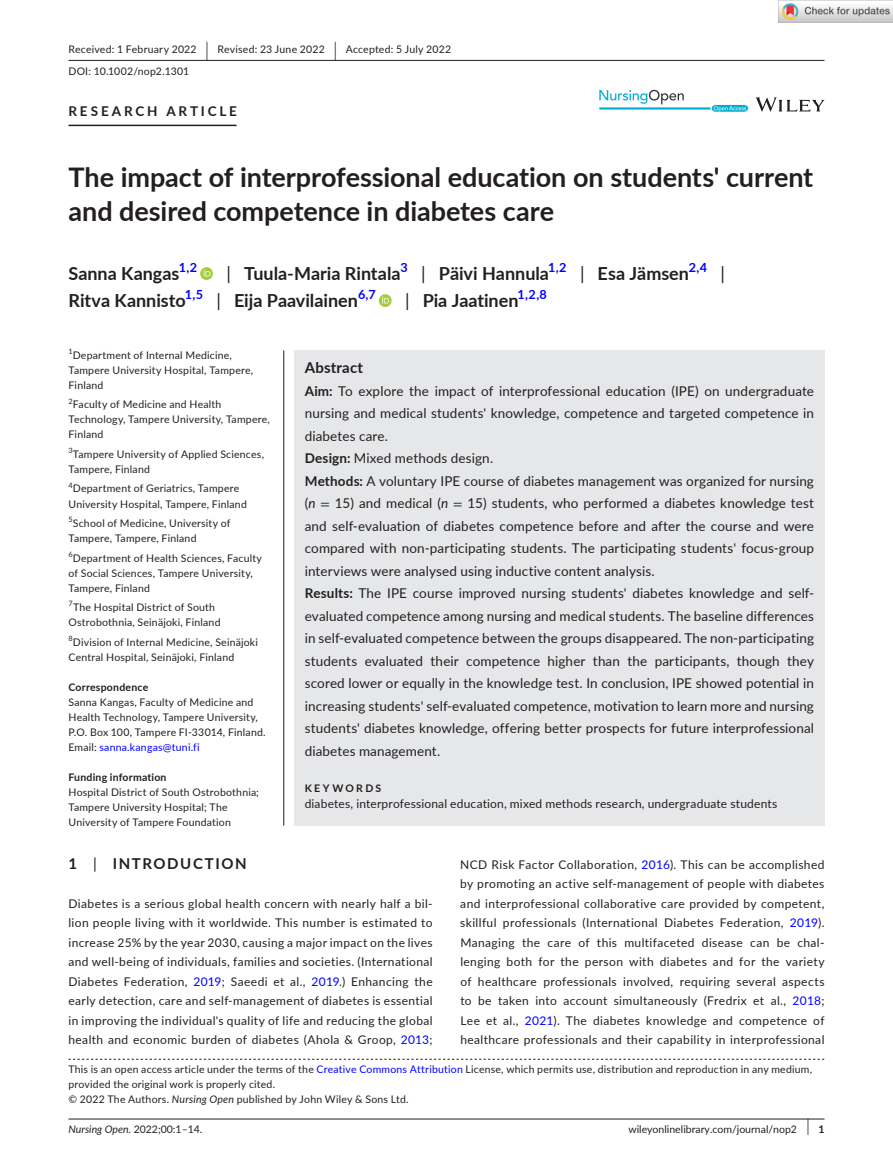
<style>
.page{position:relative;width:893px;height:1174px;background:#fff}
.page>*{position:absolute;margin:0;border:0;box-sizing:border-box;transform-origin:0 0}
.t1{font:700 27px/34.5px "Lato";color:#231f20}
.t2{font:700 18px "Lato";color:#231f20}
.t3{font:18px "Lato";color:#231f20}
.t4{font:700 15px "Lato";letter-spacing:.1em;color:#231f20}
.t5{font:700 15px "Lato";letter-spacing:.015em;color:#231f20}
.t6{font:13.5px/22.5px "Lato";letter-spacing:.01em;color:#231f20}
.t7{font:700 13.5px "Lato";letter-spacing:.21em;color:#231f20}
.t8{font:700 12.6px "Lato";color:#00f}
.t9{font:12px/19.5px "Lato";letter-spacing:.025em;color:#231f20;text-align:justify}
.t10{font:10.5px/15px "Lato";letter-spacing:.02em;color:#231f20}
.t11{font:10.5px "Lato";color:#231f20}
.t12{font:700 10.5px "Lato";letter-spacing:.02em;color:#231f20}
.t13{font:700 10.5px "Lato";letter-spacing:.22em;color:#231f20}
.t14{font:7.35px "Lato";color:#231f20}
.s1{font-size:19.65px}
.s2{font-weight:400}
.s3{color:#00f}
.s4{font-weight:700}
.s5{font-style:italic}
.s6{font-family:"STIX"}
.s7{font-size:17.4px}
</style>
<div class="page">
<hr style="left:68px;top:1118px;width:756px;height:1px;background:#231f20">
<svg style="left:756px;top:97px;width:68px;height:15px"></svg>
<svg style="left:599px;top:90px;width:149px;height:22px"></svg>
<hr style="left:68px;top:60px;width:756px;height:1px;background:#231f20">
<hr style="left:68px;top:125px;width:169px;height:1px;background:#231f20">
<svg style="left:200px;top:267px;width:13px;height:13px"></svg>
<svg style="left:204px;top:269px;width:6px;height:7px"></svg>
<svg style="left:379px;top:294px;width:13px;height:13px"></svg>
<svg style="left:382px;top:296px;width:7px;height:7px"></svg>
<svg style="left:68px;top:1058px;width:756px;height:1px"></svg>
<hr style="left:283px;top:350px;width:1px;height:475px;background:#231f20">
<div style="left:294px;top:350px;width:530px;height:468px;background:#e6e7e9"></div>
<div style="left:294px;top:818px;width:530px;height:7px;background:#e6e7e9"></div>
<img style="left:779px;top:0;width:114px;height:23px">
<p class="t10" style="left:68px;top:38px;width:384px;line-height:21.8px">Received: 1 February 2022 <span class="s1">|</span> Revised: 23 June 2022 <span class="s1">|</span> Accepted: 5 July 2022<br>DOI: 10.1002/nop2.1301</p>
<p class="t7" style="left:68px;top:101px;width:170px">RESEARCH ARTICLE</p>
<h1 class="t1" style="left:68px;top:159px;width:746px">The impact of interprofessional education on students' current and desired competence in diabetes care</h1>
<h2 class="t2" style="left:68px;top:260px;width:113px">Sanna Kangas</h2>
<p class="t8" style="left:179px;top:258px;width:20px">1,2</p>
<h2 class="t2" style="left:226px;top:260px;width:176px"><span class="s2">|</span> Tuula-Maria Rintala</h2>
<p class="t8" style="left:400px;top:258px;width:9px">3</p>
<h2 class="t2" style="left:421px;top:260px;width:129px"><span class="s2">|</span> Päivi Hannula</h2>
<p class="t8" style="left:548px;top:258px;width:20px">1,2</p>
<h2 class="t2" style="left:580px;top:260px;width:111px"><span class="s2">|</span> Esa Jämsen</h2>
<p class="t8" style="left:689px;top:258px;width:20px">2,4</p>
<h2 class="t3" style="left:720px;top:260px;width:6px">|</h2>
<h2 class="t2" style="left:68px;top:287px;width:119px">Ritva Kannisto</h2>
<p class="t8" style="left:185px;top:285px;width:20px">1,5</p>
<h2 class="t2" style="left:216px;top:287px;width:143px"><span class="s2">|</span> Eija Paavilainen</h2>
<p class="t8" style="left:358px;top:285px;width:19px">6,7</p>
<h2 class="t2" style="left:405px;top:287px;width:115px"><span class="s2">|</span> Pia Jaatinen</h2>
<p class="t8" style="left:518px;top:285px;width:31px">1,2,8</p>
<p class="t14" style="left:68px;top:346px;width:6px">1</p>
<p class="t10" style="left:68px;top:347px;width:186px;text-indent:4px">Department of Internal Medicine,<br>Tampere University Hospital, Tampere,<br>Finland</p>
<p class="t14" style="left:68px;top:396px;width:6px">2</p>
<p class="t10" style="left:68px;top:397px;width:203px;text-indent:4px">Faculty of Medicine and Health<br>Technology, Tampere University, Tampere,<br>Finland</p>
<p class="t10" style="left:68px;top:446px;width:197px"><sup>3</sup>Tampere University of Applied Sciences,<br>Tampere, Finland</p>
<p class="t10" style="left:68px;top:481px;width:180px"><sup>4</sup>Department of Geriatrics, Tampere<br>University Hospital, Tampere, Finland</p>
<p class="t10" style="left:68px;top:515px;width:164px"><sup>5</sup>School of Medicine, University of<br>Tampere, Tampere, Finland</p>
<p class="t10" style="left:68px;top:550px;width:195px"><sup>6</sup>Department of Health Sciences, Faculty of Social Sciences, Tampere University,<br>Tampere, Finland</p>
<p class="t10" style="left:68px;top:599px;width:154px"><sup>7</sup>The Hospital District of South<br>Ostrobothnia, Seinäjoki, Finland</p>
<p class="t10" style="left:68px;top:634px;width:191px"><sup>8</sup>Division of Internal Medicine, Seinäjoki<br>Central Hospital, Seinäjoki, Finland</p>
<p class="t12" style="left:68px;top:679px;width:81px">Correspondence</p>
<p class="t10" style="left:68px;top:694px;width:199px">Sanna Kangas, Faculty of Medicine and Health Technology, Tampere University, P.O. Box 100, Tampere FI-33014, Finland.<br>Email: <span class="s3">sanna.kangas@tuni.fi</span></p>
<p class="t12" style="left:68px;top:769px;width:100px">Funding information</p>
<p class="t10" style="left:68px;top:784px;width:192px">Hospital District of South Ostrobothnia;<br>Tampere University Hospital; The<br>University of Tampere Foundation</p>
<h3 class="t5" style="left:305px;top:356px;width:60px">Abstract</h3>
<p class="t6" style="left:305px;top:379px;width:511px"><span class="s4">Aim:</span> To explore the impact of interprofessional education (IPE) on undergraduate nursing and medical students' knowledge, competence and targeted competence in diabetes care.<br><span class="s4">Design:</span> Mixed methods design.<br><span class="s4">Methods:</span> A voluntary IPE course of diabetes management was organized for nursing (<span class="s5">n</span> <span class="s6">=</span> 15) and medical (<span class="s5">n</span> <span class="s6">=</span> 15) students, who performed a diabetes knowledge test and self-evaluation of diabetes competence before and after the course and were compared with non-participating students. The participating students' focus-group interviews were analysed using inductive content analysis.<br><span class="s4">Results:</span> The IPE course improved nursing students' diabetes knowledge and self&shy;evaluated competence among nursing and medical students. The baseline differences in self-evaluated competence between the groups disappeared. The non-participating students evaluated their competence higher than the participants, though they scored lower or equally in the knowledge test. In conclusion, IPE showed potential in increasing students' self-evaluated competence, motivation to learn more and nursing students' diabetes knowledge, offering better prospects for future interprofessional diabetes management.</p>
<p class="t13" style="left:305px;top:780px;width:78px">KEYWORDS</p>
<p class="t9" style="left:305px;top:793px;width:474px">diabetes, interprofessional education, mixed methods research, undergraduate students</p>
<h3 class="t4" style="left:68px;top:852px;width:180px">1 <span class="s2">|</span> INTRODUCTION</h3>
<p class="t9" style="left:68px;top:893px;width:366px">Diabetes is a serious global health concern with nearly half a bil&shy;lion people living with it worldwide. This number is estimated to increase 25% by the year 2030, causing a major impact on the lives and well-being of individuals, families and societies. (International Diabetes Federation, <span class="s3">2019</span>; Saeedi et al., <span class="s3">2019</span>.) Enhancing the early detection, care and self-management of diabetes is essential in improving the individual's quality of life and reducing the global health and economic burden of diabetes (Ahola &amp; Groop, <span class="s3">2013</span>;</p>
<p class="t9" style="left:460px;top:854px;width:366px">NCD Risk Factor Collaboration, <span class="s3">2016</span>). This can be accomplished by promoting an active self-management of people with diabetes and interprofessional collaborative care provided by competent, skillful professionals (International Diabetes Federation, <span class="s3">2019</span>).<br>Managing the care of this multifaceted disease can be chal&shy;lenging both for the person with diabetes and for the variety of healthcare professionals involved, requiring several aspects to be taken into account simultaneously (Fredrix et al., <span class="s3">2018</span>; Lee et al., <span class="s3">2021</span>). The diabetes knowledge and competence of healthcare professionals and their capability in interprofessional</p>
<p class="t10" style="left:68px;top:1061px;width:745px">This is an open access article under the terms of the <span class="s3">Creative Commons Attribution</span> License, which permits use, distribution and reproduction in any medium, provided the original work is properly cited.<br>© 2022 The Authors. <span class="s5">Nursing Open</span> published by John Wiley &amp; Sons Ltd.</p>
<p class="t10" style="left:68px;top:1121px;width:135px"><span class="s5">Nursing Open.</span> 2022;00:1–14.</p>
<p class="t11" style="left:628px;top:1121px;width:198px">wileyonlinelibrary.com/journal/nop2 <span class="s7">|</span> <span class="s4">1</span></p>
</div>
